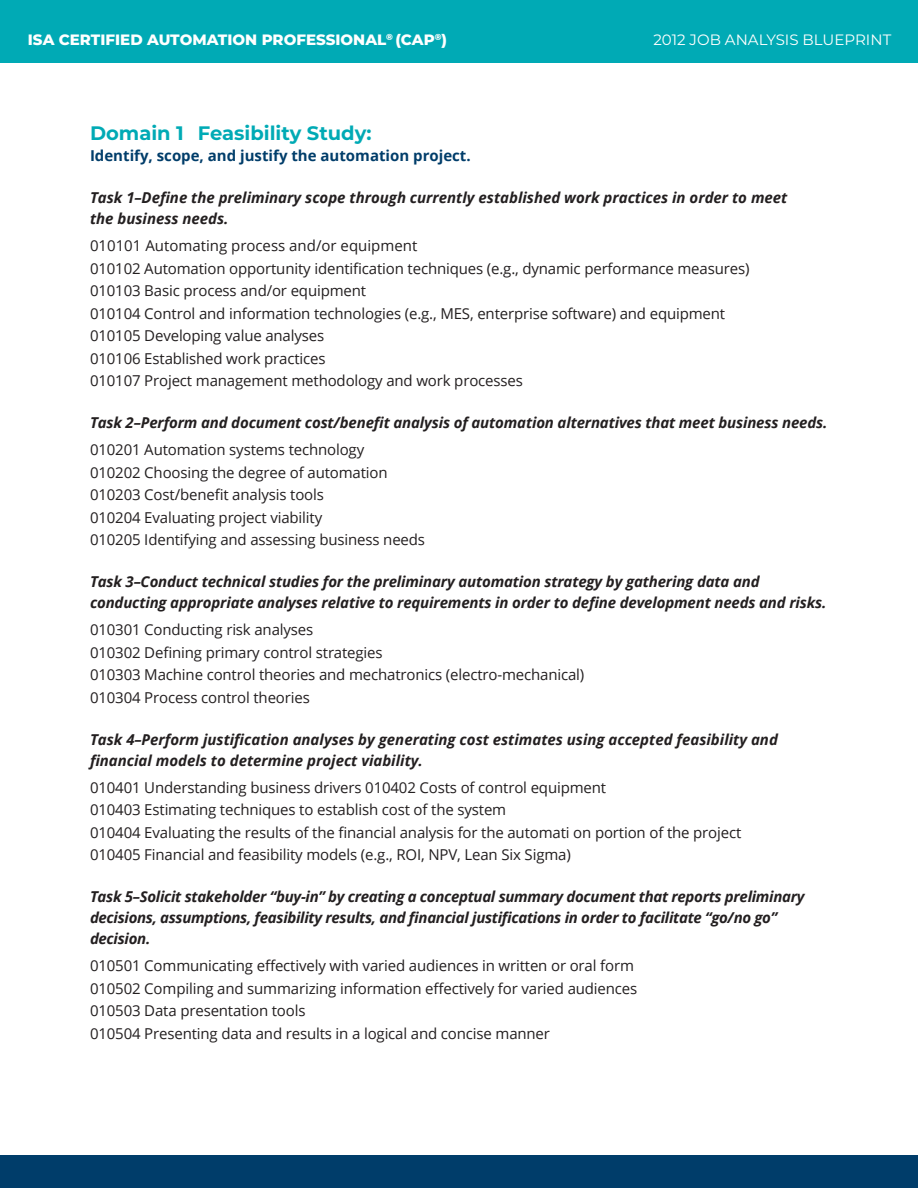
<style>
.page{position:relative;width:918px;height:1188px;background:#fff}
.page>*{position:absolute;margin:0;border:0;box-sizing:border-box;transform-origin:0 0}
.t1{font:700 19.5px "Montserrat";color:#00aab5}
.t2{font:15px "Open Sans";letter-spacing:-.01em;color:#231f20}
.t3{font:italic 700 15px/21px "Open Sans";letter-spacing:-.01em;color:#231f20}
.t4{font:700 15px "Open Sans";color:#003d6a}
.t5{font:800 15px "Montserrat";color:#fff}
.t6{font:15px "Montserrat";color:#fff}
</style>
<div class="page">
<div style="left:0;top:1156px;width:918px;height:32px;background:#003d6a"></div>
<div style="left:0;top:0;width:918px;height:63px;background:#00aab5"></div>
<p class="t5" style="left:28px;top:28px;width:421px">ISA CERTIFIED AUTOMATION PROFESSIONAL<sup>®</sup> (CAP<sup>®</sup>)</p>
<p class="t6" style="left:653px;top:30px;width:239px">2012 JOB ANALYSIS BLUEPRINT</p>
<p class="t1" style="left:90px;top:119px;width:283px">Domain 1 Feasibility Study:</p>
<p class="t4" style="left:90px;top:145px;width:382px">Identify, scope, and justify the automation project.</p>
<p class="t3" style="left:90px;top:187px;width:699px">Task 1–Define the preliminary scope through currently established work practices in order to meet the business needs.</p>
<p class="t2" style="left:90px;top:236px;width:329px">010101 Automating process and/or equipment</p>
<p class="t2" style="left:90px;top:258px;width:661px">010102 Automation opportunity identification techniques (e.g., dynamic performance measures)</p>
<p class="t2" style="left:90px;top:281px;width:278px">010103 Basic process and/or equipment</p>
<p class="t2" style="left:90px;top:303px;width:637px">010104 Control and information technologies (e.g., MES, enterprise software) and equipment</p>
<p class="t2" style="left:90px;top:326px;width:236px">010105 Developing value analyses</p>
<p class="t2" style="left:90px;top:348px;width:237px">010106 Established work practices</p>
<p class="t2" style="left:90px;top:371px;width:434px">010107 Project management methodology and work processes</p>
<p class="t3" style="left:90px;top:412px;width:739px">Task 2–Perform and document cost/benefit analysis of automation alternatives that meet business needs.</p>
<p class="t2" style="left:90px;top:440px;width:276px">010201 Automation systems technology</p>
<p class="t2" style="left:90px;top:462px;width:299px">010202 Choosing the degree of automation</p>
<p class="t2" style="left:90px;top:485px;width:235px">010203 Cost/benefit analysis tools</p>
<p class="t2" style="left:90px;top:507px;width:234px">010204 Evaluating project viability</p>
<p class="t2" style="left:90px;top:530px;width:337px">010205 Identifying and assessing business needs</p>
<p class="t3" style="left:90px;top:571px;width:738px">Task 3–Conduct technical studies for the preliminary automation strategy by gathering data and conducting appropriate analyses relative to requirements in order to define development needs and risks.</p>
<p class="t2" style="left:90px;top:620px;width:225px">010301 Conducting risk analyses</p>
<p class="t2" style="left:90px;top:642px;width:294px">010302 Defining primary control strategies</p>
<p class="t2" style="left:90px;top:665px;width:496px">010303 Machine control theories and mechatronics (electro-mechanical)</p>
<p class="t2" style="left:90px;top:687px;width:221px">010304 Process control theories</p>
<p class="t3" style="left:90px;top:729px;width:689px">Task 4–Perform justification analyses by generating cost estimates using accepted feasibility and financial models to determine project viability.</p>
<p class="t2" style="left:90px;top:777px;width:518px">010401 Understanding business drivers 010402 Costs of control equipment</p>
<p class="t2" style="left:90px;top:800px;width:418px">010403 Estimating techniques to establish cost of the system</p>
<p class="t2" style="left:90px;top:822px;width:653px">010404 Evaluating the results of the financial analysis for the automati on portion of the project</p>
<p class="t2" style="left:90px;top:845px;width:482px">010405 Financial and feasibility models (e.g., ROI, NPV, Lean Six Sigma)</p>
<p class="t3" style="left:90px;top:886px;width:716px">Task 5–Solicit stakeholder “buy-in” by creating a conceptual summary document that reports preliminary decisions, assumptions, feasibility results, and financial justifications in order to facilitate “go/no go” decision.</p>
<p class="t2" style="left:90px;top:956px;width:545px">010501 Communicating effectively with varied audiences in written or oral form</p>
<p class="t2" style="left:90px;top:978px;width:549px">010502 Compiling and summarizing information effectively for varied audiences</p>
<p class="t2" style="left:90px;top:1001px;width:217px">010503 Data presentation tools</p>
<p class="t2" style="left:90px;top:1023px;width:462px">010504 Presenting data and results in a logical and concise manner</p>
</div>
